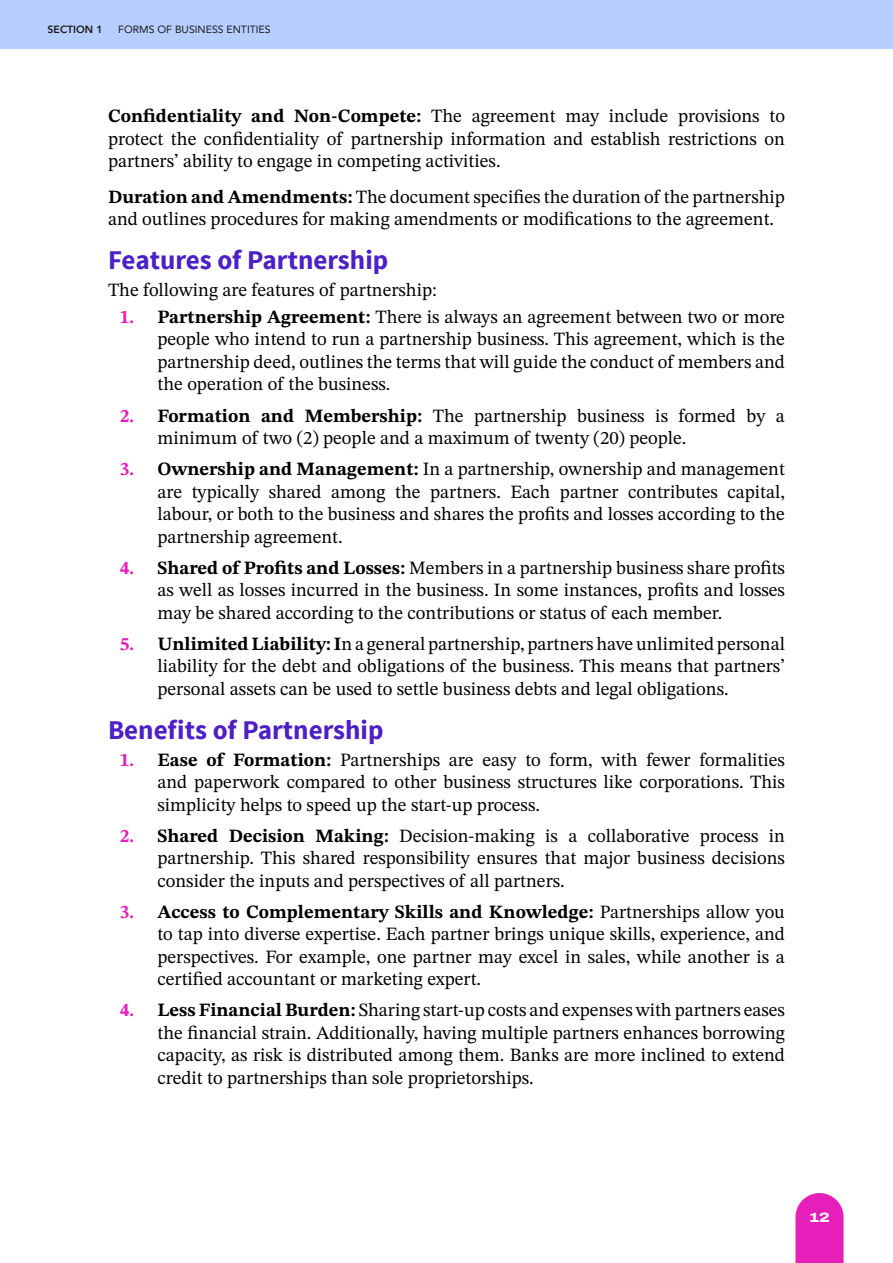
<style>
.page{position:relative;width:893px;height:1263px;background:#fff}
.page>*{position:absolute;margin:0;border:0;box-sizing:border-box;transform-origin:0 0}
.t1{font:700 27px "Source Sans Pro";color:#4c20c5}
.t2{font:18.75px/22.5px "STIX Two Text";color:#000;text-align:justify}
.t3{font:800 13.5px "Archivo Expanded";color:#fff}
.t4{font:10.5px "Avenir";color:#1a1a1a}
.t5{font:800 10.5px "Avenir";color:#1a1a1a}
.s1{font-weight:700}
.s2{font-weight:700;color:#e61eba}
</style>
<div class="page">
<div style="left:0;top:0;width:893px;height:49px;background:#b7cfff"></div>
<svg style="left:795px;top:1193px;width:49px;height:70px;background:#e832c0"></svg>
<p class="t5" style="left:48px;top:21px;width:57px">SECTION 1</p>
<p class="t4" style="left:118px;top:21px;width:154px">FORMS OF BUSINESS ENTITIES</p>
<p class="t2" style="left:108px;top:105px;width:678px"><span class="s1">Confidentiality and Non-Compete:</span> The agreement may include provisions to protect the confidentiality of partnership information and establish restrictions on partners’ ability to engage in competing activities.</p>
<p class="t2" style="left:108px;top:185px;width:678px"><span class="s1">Duration and Amendments:</span> The document specifies the duration of the partnership and outlines procedures for making amendments or modifications to the agreement.</p>
<h1 class="t1" style="left:108px;top:243px;width:282px">Features of Partnership</h1>
<p class="t2" style="left:108px;top:279px;width:330px">The following are features of partnership:</p>
<p class="t2" style="left:158px;top:305px;width:629px;text-indent:-38px"><span class="s2">1.</span> <span class="s1">Partnership Agreement:</span> There is always an agreement between two or more people who intend to run a partnership business. This agreement, which is the partnership deed, outlines the terms that will guide the conduct of members and the operation of the business.</p>
<p class="t2" style="left:157px;top:404px;width:629px;text-indent:-37px"><span class="s2">2.</span> <span class="s1">Formation and Membership:</span> The partnership business is formed by a minimum of two (2) people and a maximum of twenty (20) people.</p>
<p class="t2" style="left:157px;top:457px;width:629px;text-indent:-37px"><span class="s2">3.</span> <span class="s1">Ownership and Management:</span> In a partnership, ownership and management are typically shared among the partners. Each partner contributes capital, labour, or both to the business and shares the profits and losses according to the partnership agreement.</p>
<p class="t2" style="left:157px;top:556px;width:629px;text-indent:-38px"><span class="s2">4.</span> <span class="s1">Shared of Profits and Losses:</span> Members in a partnership business share profits as well as losses incurred in the business. In some instances, profits and losses may be shared according to the contributions or status of each member.</p>
<p class="t2" style="left:157px;top:632px;width:629px;text-indent:-38px"><span class="s2">5.</span> <span class="s1">Unlimited Liability: I</span>n a general partnership, partners have unlimited personal liability for the debt and obligations of the business. This means that partners’ personal assets can be used to settle business debts and legal obligations.</p>
<h1 class="t1" style="left:108px;top:713px;width:277px">Benefits of Partnership</h1>
<p class="t2" style="left:158px;top:748px;width:629px;text-indent:-38px"><span class="s2">1.</span> <span class="s1">Ease of Formation:</span> Partnerships are easy to form, with fewer formalities and paperwork compared to other business structures like corporations. This simplicity helps to speed up the start-up process.</p>
<p class="t2" style="left:158px;top:824px;width:629px;text-indent:-38px"><span class="s2">2.</span> <span class="s1">Shared Decision Making:</span> Decision-making is a collaborative process in partnership. This shared responsibility ensures that major business decisions consider the inputs and perspectives of all partners.</p>
<p class="t2" style="left:158px;top:900px;width:629px;text-indent:-38px"><span class="s2">3.</span> <span class="s1">Access to Complementary Skills and Knowledge:</span> Partnerships allow you to tap into diverse expertise. Each partner brings unique skills, experience, and perspectives. For example, one partner may excel in sales, while another is a certified accountant or marketing expert.</p>
<p class="t2" style="left:158px;top:999px;width:629px;text-indent:-38px"><span class="s2">4.</span> <span class="s1">Less Financial Burden:</span> Sharing start-up costs and expenses with partners eases the financial strain. Additionally, having multiple partners enhances borrowing capacity, as risk is distributed among them. Banks are more inclined to extend credit to partnerships than sole proprietorships.</p>
<p class="t3" style="left:809px;top:1207px;width:22px">12</p>
</div>
